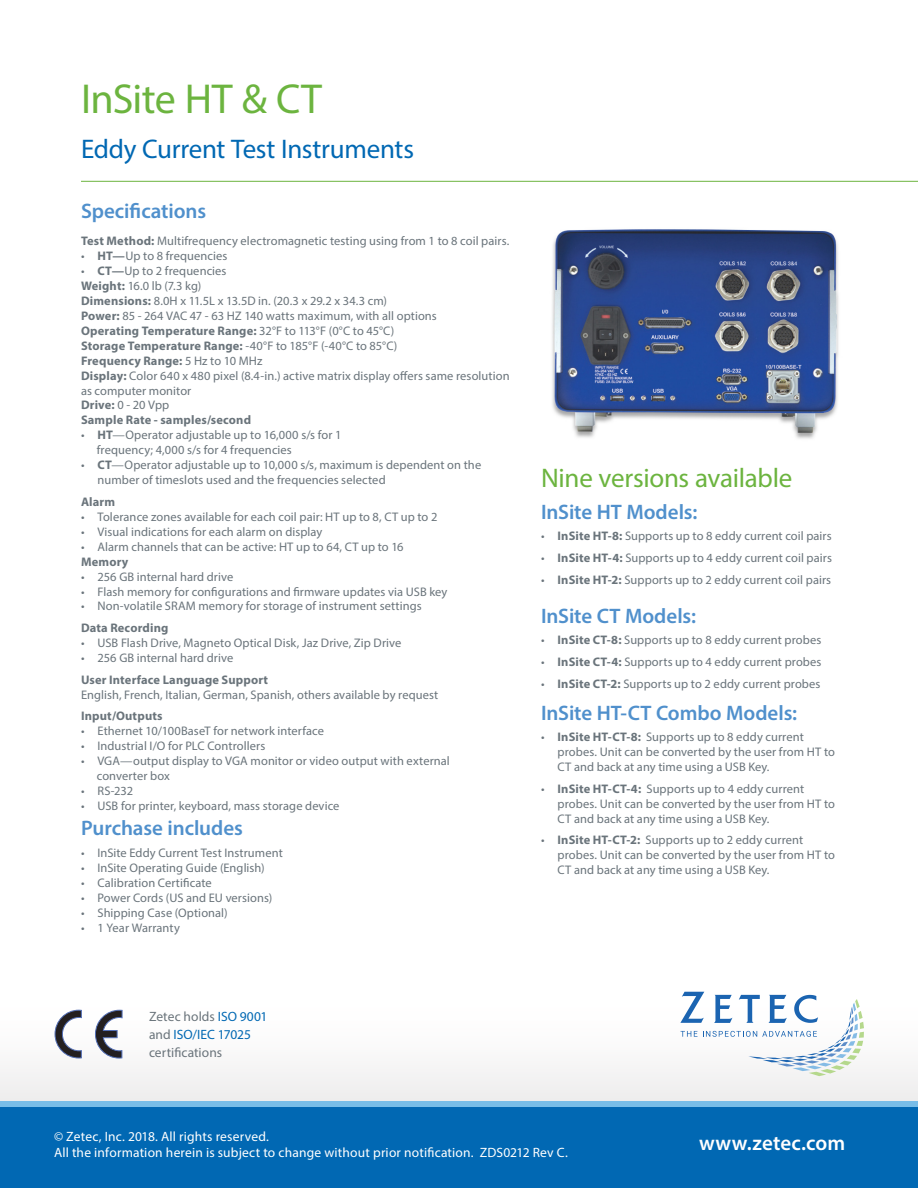
<style>
.page{position:relative;width:918px;height:1188px;background:#fff}
.page>*{position:absolute;margin:0;border:0;box-sizing:border-box;transform-origin:0 0}
.Main_Header{font:42px "Myriad Pro";letter-spacing:-.015em;color:#6cb43f}
.t1{font:27px "Myriad Pro";letter-spacing:-.01em;color:#0168b3}
.Bullet_List{font:27px "Myriad Pro";letter-spacing:-.01em;color:#6cb43f}
.Bullet_List-2{font:600 21px "Myriad Pro";color:#5090cc}
.Subhead_1_Sentence_C{font:600 21px "Myriad Pro";letter-spacing:-.005em;color:#5090cc}
.t2{font:600 21px "Myriad Pro";letter-spacing:.005em;color:#fff}
.Copyright{font:13.5px "Myriad Pro";letter-spacing:.015em;color:#fff}
.t3{font:13.5px "Myriad Pro";letter-spacing:.005em;color:#6a747b}
.t4{font:13.5px "Myriad Pro";color:#0168b3}
.Bullet_List-3{font:12.45px/15px "Myriad Pro";letter-spacing:.005em;color:#6a747b}
.Bullet_List-4{font:700 12.45px "Myriad Pro";letter-spacing:.015em;color:#6a747b}
.s1{font-weight:700}
.s2{font-weight:400}
.s3{color:#0168b3}
.s4{color:#6a747b}
</style>
<div class="page">
<div style="left:0;top:975px;width:918px;height:132px;background:linear-gradient(to right,#faf9fa,#f7f7f7)"></div>
<div style="left:0;top:1101px;width:918px;height:6px;background:#78bde8"></div>
<div style="left:0;top:1107px;width:918px;height:81px;background:#0168b3"></div>
<svg style="left:680px;top:992px;width:184px;height:84px"></svg>
<svg style="left:95px;top:1010px;width:27px;height:48px"></svg>
<svg style="left:55px;top:1010px;width:26px;height:48px"></svg>
<img style="left:552px;top:229px;width:287px;height:210px">
<hr style="left:81px;top:181px;width:837px;height:1px;background:#6cb43f">
<p class="Main_Header" style="left:81px;top:73px;width:242px">InSite HT &amp; CT</p>
<p class="t1" style="left:81px;top:133px;width:335px">Eddy Current Test Instruments</p>
<p class="Subhead_1_Sentence_C" style="left:81px;top:198px;width:127px">Specifications</p>
<p class="Bullet_List-3" style="left:81px;top:233px;width:430px"><span class="s1">Test Method:</span> Multifrequency electromagnetic testing using from 1 to 8 coil pairs.</p>
<p class="Bullet_List-3" style="left:81px;top:248px;width:148px">• <span class="s1">HT—</span>Up to 8 frequencies</p>
<p class="Bullet_List-3" style="left:81px;top:263px;width:147px">• <span class="s1">CT—</span>Up to 2 frequencies</p>
<p class="Bullet_List-3" style="left:81px;top:278px;width:122px"><span class="s1">Weight:</span> 16.0 lb (7.3 kg)</p>
<p class="Bullet_List-3" style="left:81px;top:293px;width:308px"><span class="s1">Dimensions:</span> 8.0H x 11.5L x 13.5D in. (20.3 x 29.2 x 34.3 cm)</p>
<p class="Bullet_List-3" style="left:81px;top:308px;width:357px"><span class="s1">Power:</span> 85 - 264 VAC 47 - 63 HZ 140 watts maximum, with all options</p>
<p class="Bullet_List-4" style="left:81px;top:322px;width:315px">Operating Temperature Range: <span class="s2">32°F to 113°F (0°C to 45°C)</span></p>
<p class="Bullet_List-3" style="left:81px;top:338px;width:318px"><span class="s1">Storage Temperature Range:</span> -40°F to 185°F (-40°C to 85°C)</p>
<p class="Bullet_List-4" style="left:81px;top:352px;width:183px">Frequency Range: <span class="s2">5 Hz to 10 MHz</span></p>
<p class="Bullet_List-3" style="left:81px;top:368px;width:430px"><span class="s1">Display:</span> Color 640 x 480 pixel (8.4-in.) active matrix display offers same resolution as computer monitor</p>
<p class="Bullet_List-3" style="left:81px;top:398px;width:90px"><span class="s1">Drive:</span> 0 - 20 Vpp</p>
<p class="Bullet_List-4" style="left:81px;top:412px;width:172px">Sample Rate - samples/second</p>
<p class="Bullet_List-3" style="left:81px;top:427px;width:262px">• <span class="s1">HT</span>—Operator adjustable up to 16,000 s/s for 1</p>
<p class="Bullet_List-3" style="left:97px;top:442px;width:197px">frequency; 4,000 s/s for 4 frequencies</p>
<p class="Bullet_List-3" style="left:98px;top:457px;width:385px;text-indent:-16px">• <span class="s1">CT</span>—Operator adjustable up to 10,000 s/s, maximum is dependent on the number of timeslots used and the frequencies selected</p>
<p class="Bullet_List-4" style="left:81px;top:494px;width:36px">Alarm</p>
<p class="Bullet_List-3" style="left:81px;top:509px;width:358px">• Tolerance zones available for each coil pair: HT up to 8, CT up to 2</p>
<p class="Bullet_List-3" style="left:81px;top:524px;width:243px">• Visual indications for each alarm on display</p>
<p class="Bullet_List-3" style="left:81px;top:539px;width:324px">• Alarm channels that can be active: HT up to 64, CT up to 16</p>
<p class="Bullet_List-4" style="left:81px;top:553px;width:49px">Memory</p>
<p class="Bullet_List-3" style="left:81px;top:569px;width:154px">• 256 GB internal hard drive</p>
<p class="Bullet_List-3" style="left:81px;top:584px;width:368px">• Flash memory for configurations and firmware updates via USB key</p>
<p class="Bullet_List-3" style="left:81px;top:599px;width:342px">• Non-volatile SRAM memory for storage of instrument settings</p>
<p class="Bullet_List-4" style="left:81px;top:620px;width:89px">Data Recording</p>
<p class="Bullet_List-3" style="left:81px;top:635px;width:322px">• USB Flash Drive, Magneto Optical Disk, Jaz Drive, Zip Drive</p>
<p class="Bullet_List-3" style="left:81px;top:650px;width:154px">• 256 GB internal hard drive</p>
<p class="Bullet_List-4" style="left:81px;top:671px;width:189px">User Interface Language Support</p>
<p class="Bullet_List-3" style="left:81px;top:687px;width:359px">English, French, Italian, German, Spanish, others available by request</p>
<p class="Bullet_List-4" style="left:81px;top:708px;width:83px">Input/Outputs</p>
<p class="Bullet_List-3" style="left:81px;top:723px;width:245px">• Ethernet 10/100BaseT for network interface</p>
<p class="Bullet_List-3" style="left:81px;top:738px;width:186px">• Industrial I/O for PLC Controllers</p>
<p class="Bullet_List-3" style="left:81px;top:753px;width:370px">• VGA—output display to VGA monitor or video output with external</p>
<p class="Bullet_List-3" style="left:97px;top:768px;width:75px">converter box</p>
<p class="Bullet_List-3" style="left:81px;top:783px;width:54px">• RS-232</p>
<p class="Bullet_List-3" style="left:81px;top:798px;width:260px">• USB for printer, keyboard, mass storage device</p>
<p class="Subhead_1_Sentence_C" style="left:81px;top:815px;width:163px">Purchase includes</p>
<p class="Bullet_List-3" style="left:81px;top:845px;width:203px">• InSite Eddy Current Test Instrument</p>
<p class="Bullet_List-3" style="left:81px;top:860px;width:185px">• InSite Operating Guide (English)</p>
<p class="Bullet_List-3" style="left:81px;top:875px;width:132px">• Calibration Certificate</p>
<p class="Bullet_List-3" style="left:81px;top:890px;width:193px">• Power Cords (US and EU versions)</p>
<p class="Bullet_List-3" style="left:81px;top:905px;width:148px">• Shipping Case (Optional)</p>
<p class="Bullet_List-3" style="left:81px;top:920px;width:100px">• 1 Year Warranty</p>
<p class="t3" style="left:149px;top:1008px;width:120px">Zetec holds <span class="s3">ISO 9001</span></p>
<p class="t4" style="left:149px;top:1026px;width:103px"><span class="s4">and</span> ISO/IEC 17025</p>
<p class="t3" style="left:149px;top:1044px;width:75px">certifications</p>
<p class="Bullet_List" style="left:541px;top:461px;width:253px">Nine versions available</p>
<p class="Bullet_List-2" style="left:541px;top:498px;width:158px">InSite HT Models:</p>
<p class="Bullet_List-3" style="left:541px;top:529px;width:292px">• <span class="s1">InSite HT-8:</span> Supports up to 8 eddy current coil pairs</p>
<p class="Bullet_List-3" style="left:541px;top:550px;width:293px">• <span class="s1">InSite HT-4:</span> Supports up to 4 eddy current coil pairs</p>
<p class="Bullet_List-3" style="left:541px;top:572px;width:292px">• <span class="s1">InSite HT-2:</span> Supports up to 2 eddy current coil pairs</p>
<p class="Bullet_List-2" style="left:541px;top:602px;width:157px">InSite CT Models:</p>
<p class="Bullet_List-3" style="left:541px;top:632px;width:282px">• <span class="s1">InSite CT-8:</span> Supports up to 8 eddy current probes</p>
<p class="Bullet_List-3" style="left:541px;top:654px;width:282px">• <span class="s1">InSite CT-4:</span> Supports up to 4 eddy current probes</p>
<p class="Bullet_List-3" style="left:541px;top:676px;width:281px">• <span class="s1">InSite CT-2:</span> Supports up to 2 eddy current probes</p>
<p class="Bullet_List-2" style="left:541px;top:699px;width:258px">InSite HT-CT Combo Models:</p>
<p class="Bullet_List-3" style="left:558px;top:729px;width:279px;text-indent:-16px">• <span class="s1">InSite HT-CT-8:</span> Supports up to 8 eddy current probes. Unit can be converted by the user from HT to<br>CT and back at any time using a USB Key.</p>
<p class="Bullet_List-3" style="left:558px;top:781px;width:279px;text-indent:-16px">• <span class="s1">InSite HT-CT-4:</span> Supports up to 4 eddy current probes. Unit can be converted by the user from HT to<br>CT and back at any time using a USB Key.</p>
<p class="Bullet_List-3" style="left:558px;top:833px;width:279px;text-indent:-16px">• <span class="s1">InSite HT-CT-2:</span> Supports up to 2 eddy current probes. Unit can be converted by the user from HT to<br>CT and back at any time using a USB Key.</p>
<p class="Copyright" style="left:54px;top:1128px;width:217px">© Zetec, Inc. 2018. All rights reserved.</p>
<p class="Copyright" style="left:54px;top:1144px;width:515px">All the information herein is subject to change without prior notification. ZDS0212 Rev C.</p>
<p class="t2" style="left:699px;top:1129px;width:148px">www.zetec.com</p>
</div>
